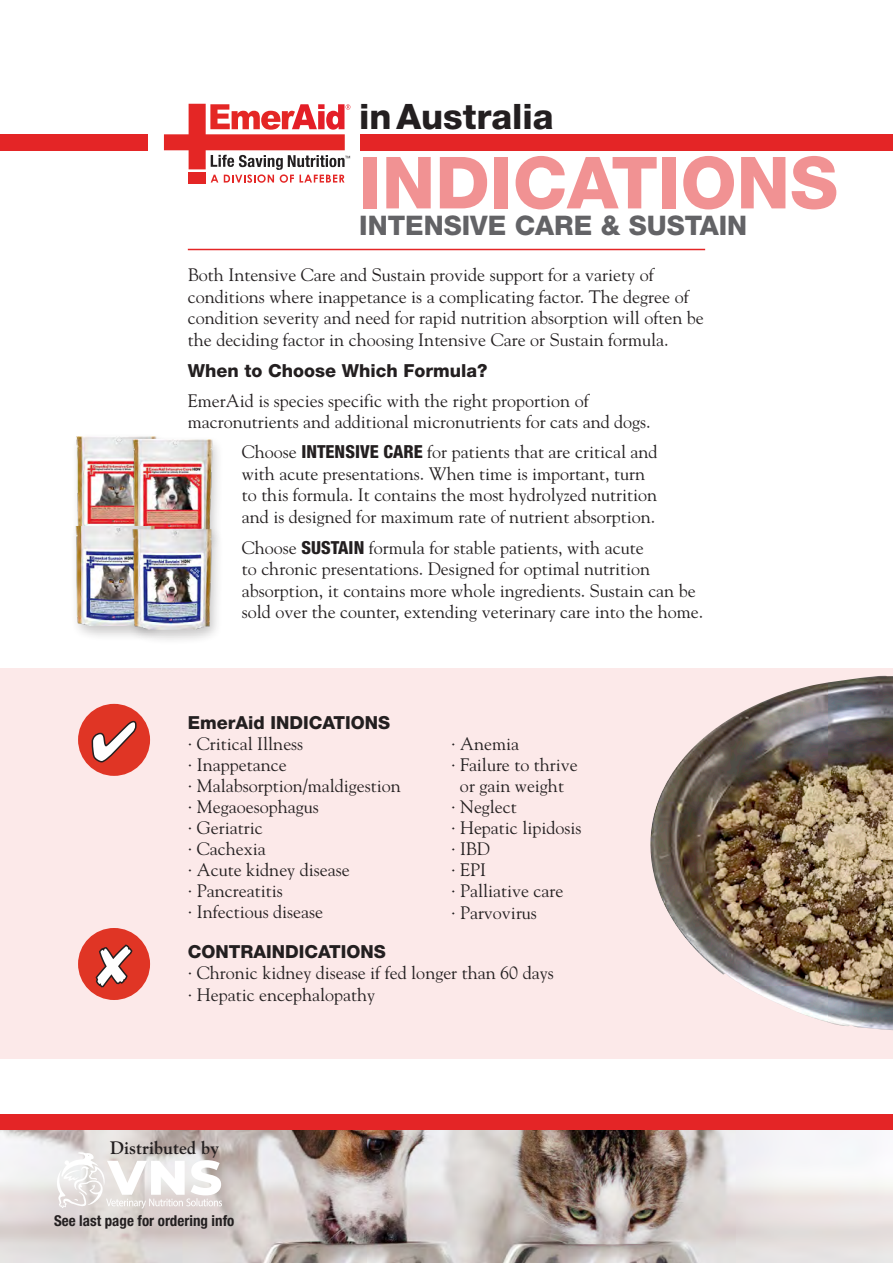
<style>
.page{position:relative;width:893px;height:1263px;background:#fff}
.page>*{position:absolute;margin:0;border:0;box-sizing:border-box;transform-origin:0 0}
.t1{font:800 72px "Helvetica Neue LT Std";color:#f19293}
.t2{font:800 35.1px "Helvetica Neue LT Std";color:#231f20}
.t3{font:800 27px "Helvetica Neue LT Std";color:#636366}
.t4{font:18px/21.6px "Goudy";color:#231f20}
.t5{font:800 18px "Helvetica Neue LT Std";color:#231f20}
.t6{font:700 18px "Goudy";color:#231f20}
.t7{font:700 condensed 15px "Helvetica Neue LT Std";color:#231f20}
.s1{font-family:"Helvetica Neue LT Std";font-weight:800;font-stretch:condensed}
</style>
<div class="page">
<svg style="left:164px;top:104px;width:186px;height:79px"></svg>
<div style="left:0;top:1114px;width:893px;height:16px;background:#e42526"></div>
<div style="left:0;top:134px;width:148px;height:16px;background:#e42526"></div>
<div style="left:361px;top:134px;width:532px;height:16px;background:#e42526"></div>
<div style="left:0;top:669px;width:893px;height:390px;background:#fce9e9"></div>
<div style="left:78px;top:704px;width:72px;height:72px;background:#e03525;border-radius:50%"></div>
<div style="left:78px;top:928px;width:72px;height:72px;background:#e03525;border-radius:50%"></div>
<img style="left:650px;top:676px;width:243px;height:354px">
<img style="left:76px;top:436px;width:50px;height:86px">
<div style="left:126px;top:435px;width:98px;height:120px;background:#231f20;opacity:.25"></div>
<img style="left:122px;top:439px;width:101px;height:86px">
<img style="left:0;top:1130px;width:893px;height:133px">
<hr style="left:188px;top:249px;width:517px;height:1px;background:#e42526">
<div style="left:70px;top:522px;width:98px;height:119px;background:#231f20;opacity:.25"></div>
<img style="left:70px;top:527px;width:56px;height:98px">
<div style="left:126px;top:525px;width:98px;height:120px;background:#231f20;opacity:.25"></div>
<img style="left:125px;top:530px;width:95px;height:99px">
<svg style="left:55px;top:1152px;width:167px;height:57px"></svg>
<h2 class="t2" style="left:359px;top:96px;width:196px">in Australia</h2>
<p class="t1" style="left:359px;top:140px;width:480px">INDICATIONS</p>
<p class="t3" style="left:359px;top:210px;width:390px">INTENSIVE CARE &amp; SUSTAIN</p>
<p class="t4" style="left:188px;top:264px;width:517px">Both Intensive Care and Sustain provide support for a variety of conditions where inappetance is a complicating factor. The degree of condition severity and need for rapid nutrition absorption will often be the deciding factor in choosing Intensive Care or Sustain formula.</p>
<p class="t5" style="left:188px;top:359px;width:301px">When to Choose Which Formula?</p>
<p class="t4" style="left:188px;top:389px;width:464px;line-height:21px">EmerAid is species specific with the right proportion of macronutrients and additional micronutrients for cats and dogs.</p>
<p class="t4" style="left:242px;top:441px;width:417px">Choose <span class="s1">INTENSIVE CARE</span> for patients that are critical and with acute presentations. When time is important, turn to this formula. It contains the most hydrolyzed nutrition and is designed for maximum rate of nutrient absorption.</p>
<p class="t4" style="left:242px;top:536px;width:463px">Choose <span class="s1">SUSTAIN</span> formula for stable patients, with acute<br>to chronic presentations. Designed for optimal nutrition absorption, it contains more whole ingredients. Sustain can be sold over the counter, extending veterinary care into the home.</p>
<p class="t5" style="left:188px;top:712px;width:204px">EmerAid INDICATIONS</p>
<p class="t4" style="left:188px;top:732px;width:117px">· Critical Illness</p>
<p class="t4" style="left:188px;top:753px;width:100px">· Inappetance</p>
<p class="t4" style="left:188px;top:774px;width:214px">· Malabsorption/maldigestion</p>
<p class="t4" style="left:188px;top:795px;width:132px">· Megaoesophagus</p>
<p class="t4" style="left:188px;top:816px;width:76px">· Geriatric</p>
<p class="t4" style="left:188px;top:837px;width:79px">· Cachexia</p>
<p class="t4" style="left:188px;top:858px;width:163px">· Acute kidney disease</p>
<p class="t4" style="left:188px;top:879px;width:96px">· Pancreatitis</p>
<p class="t4" style="left:188px;top:900px;width:137px">· Infectious disease</p>
<p class="t4" style="left:451px;top:732px;width:70px">· Anemia</p>
<p class="t4" style="left:451px;top:754px;width:128px;line-height:21px;text-align:center">· Failure to thrive or gain weight</p>
<p class="t4" style="left:451px;top:795px;width:67px">· Neglect</p>
<p class="t4" style="left:451px;top:816px;width:132px">· Hepatic lipidosis</p>
<p class="t4" style="left:451px;top:837px;width:40px">· IBD</p>
<p class="t4" style="left:451px;top:858px;width:37px">· EPI</p>
<p class="t4" style="left:451px;top:879px;width:114px">· Palliative care</p>
<p class="t4" style="left:451px;top:901px;width:87px">· Parvovirus</p>
<p class="t5" style="left:188px;top:941px;width:200px">CONTRAINDICATIONS</p>
<p class="t4" style="left:188px;top:962px;width:367px">· Chronic kidney disease if fed longer than 60 days · Hepatic encephalopathy</p>
<p class="t6" style="left:110px;top:1136px;width:111px">Distributed by</p>
<p class="t7" style="left:54px;top:1211px;width:182px">See last page for ordering info</p>
</div>
